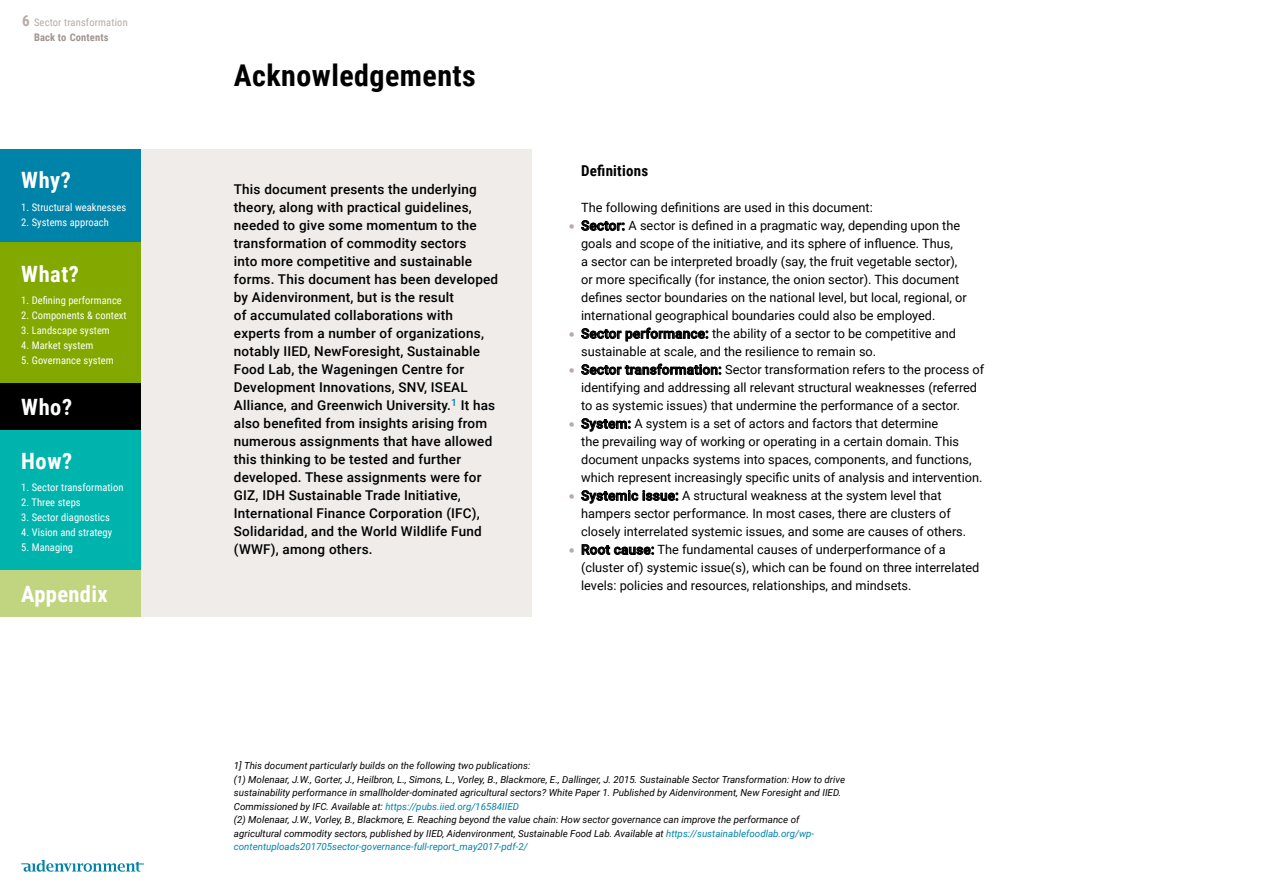
<style>
.page{position:relative;width:1263px;height:893px;background:#fff}
.page>*{position:absolute;margin:0;border:0;box-sizing:border-box;transform-origin:0 0}
.t1{font:700 30px "Roboto Condensed";letter-spacing:.015em;color:#000}
.t2{font:700 22.5px "Roboto Condensed";letter-spacing:.025em;color:#fff}
.t3{font:700 15px "Roboto Condensed";letter-spacing:.015em;color:#000}
.t4{font:700 15px "Roboto Condensed";color:#b6aaa7}
.t5{font:500 13.5px/18px "Roboto";letter-spacing:.015em;color:#000}
.t6{font:12.75px/18px "Roboto";color:#000}
.t7{font:10.5px "Roboto Condensed";letter-spacing:.005em;color:#fff}
.t8{font:10.5px "Roboto Condensed";letter-spacing:.015em;color:#b6aaa7}
.t9{font:700 10.5px "Roboto Condensed";letter-spacing:.015em;color:#a29490}
.t10{font:italic 9.75px/13.5px "Roboto";color:#000}
.s1{font-family:"Roboto Condensed";font-weight:700;font-size:18px;color:#b6aaa7}
.s2{font-weight:500;font-size:13.5px}
.s3{color:#0083a9}
</style>
<div class="page">
<div style="left:0;top:149px;width:531px;height:468px;background:#efecea"></div>
<svg style="left:21px;top:860px;width:123px;height:12px"></svg>
<div style="left:0;top:149px;width:140px;height:93px;background:#0083a9"></div>
<div style="left:0;top:429px;width:140px;height:141px;background:#00b4ae"></div>
<div style="left:0;top:383px;width:140px;height:46px;background:#000"></div>
<div style="left:0;top:570px;width:140px;height:47px;background:#c1d580"></div>
<div style="left:0;top:242px;width:140px;height:141px;background:#83a900"></div>
<p class="t4" style="left:22px;top:10px;width:9px">6</p>
<p class="t8" style="left:34px;top:15px;width:95px">Sector transformation</p>
<p class="t9" style="left:34px;top:30px;width:76px">Back to Contents</p>
<h2 class="t2" style="left:21px;top:164px;width:51px">Why?</h2>
<p class="t7" style="left:21px;top:199px;width:106px">1. Structural weaknesses</p>
<p class="t7" style="left:21px;top:214px;width:89px">2. Systems approach</p>
<h2 class="t2" style="left:21px;top:258px;width:59px">What?</h2>
<p class="t7" style="left:21px;top:293px;width:102px">1. Defining performance</p>
<p class="t7" style="left:21px;top:308px;width:107px">2. Components &amp; context</p>
<p class="t7" style="left:21px;top:323px;width:90px">3. Landscape system</p>
<p class="t7" style="left:21px;top:338px;width:74px">4. Market system</p>
<p class="t7" style="left:21px;top:353px;width:94px">5. Governance system</p>
<h2 class="t2" style="left:21px;top:391px;width:52px">Who?</h2>
<h2 class="t2" style="left:21px;top:445px;width:53px">How?</h2>
<p class="t7" style="left:21px;top:480px;width:104px">1. Sector transformation</p>
<p class="t7" style="left:21px;top:495px;width:61px">2. Three steps</p>
<p class="t7" style="left:21px;top:510px;width:90px">3. Sector diagnostics</p>
<p class="t7" style="left:21px;top:525px;width:92px">4. Vision and strategy</p>
<p class="t7" style="left:21px;top:540px;width:53px">5. Managing</p>
<h2 class="t2" style="left:21px;top:578px;width:88px">Appendix</h2>
<h1 class="t1" style="left:234px;top:55px;width:243px">Acknowledgements</h1>
<p class="t5" style="left:234px;top:180px;width:266px">This document presents the underlying theory, along with practical guidelines, needed to give some momentum to the transformation of commodity sectors<br>into more competitive and sustainable forms. This document has been developed by Aidenvironment, but is the result<br>of accumulated collaborations with experts from a number of organizations, notably IIED, NewForesight, Sustainable Food Lab, the Wageningen Centre for Development Innovations, SNV, ISEAL Alliance, and Greenwich University.<sup>1</sup> It has also benefited from insights arising from numerous assignments that have allowed this thinking to be tested and further developed. These assignments were for GIZ, IDH Sustainable Trade Initiative, International Finance Corporation (IFC), Solidaridad, and the World Wildlife Fund (WWF), among others.</p>
<p class="t3" style="left:581px;top:160px;width:69px">Definitions</p>
<p class="t6" style="left:581px;top:198px;width:293px">The following definitions are used in this document:</p>
<p class="t6" style="left:581px;top:216px;width:387px;text-indent:-13px"><span class="s1">•</span> <span class="s2">Sector:</span> A sector is defined in a pragmatic way, depending upon the goals and scope of the initiative, and its sphere of influence. Thus,<br>a sector can be interpreted broadly (say, the fruit vegetable sector), or more specifically (for instance, the onion sector). This document defines sector boundaries on the national level, but local, regional, or international geographical boundaries could also be employed.</p>
<p class="t6" style="left:581px;top:324px;width:376px;text-indent:-13px"><span class="s1">•</span> <span class="s2">Sector performance:</span> the ability of a sector to be competitive and sustainable at scale, and the resilience to remain so.</p>
<p class="t6" style="left:581px;top:360px;width:404px;text-indent:-13px"><span class="s1">•</span> <span class="s2">Sector transformation:</span> Sector transformation refers to the process of identifying and addressing all relevant structural weaknesses (referred to as systemic issues) that undermine the performance of a sector.</p>
<p class="t6" style="left:581px;top:414px;width:403px;text-indent:-13px"><span class="s1">•</span> <span class="s2">System:</span> A system is a set of actors and factors that determine<br>the prevailing way of working or operating in a certain domain. This document unpacks systems into spaces, components, and functions, which represent increasingly specific units of analysis and intervention.</p>
<p class="t6" style="left:581px;top:486px;width:387px;text-indent:-13px"><span class="s1">•</span> <span class="s2">Systemic issue:</span> A structural weakness at the system level that hampers sector performance. In most cases, there are clusters of closely interrelated systemic issues, and some are causes of others.</p>
<p class="t6" style="left:581px;top:540px;width:400px;text-indent:-13px"><span class="s1">•</span> <span class="s2">Root cause:</span> The fundamental causes of underperformance of a (cluster of) systemic issue(s), which can be found on three interrelated levels: policies and resources, relationships, and mindsets.</p>
<p class="t10" style="left:234px;top:759px;width:613px">1] This document particularly builds on the following two publications:<br>(1) Molenaar, J.W., Gorter, J., Heilbron, L., Simons, L., Vorley, B., Blackmore, E., Dallinger, J. 2015. Sustainable Sector Transformation: How to drive sustainability performance in smallholder-dominated agricultural sectors? White Paper 1. Published by Aidenvironment, New Foresight and IIED.<br>Commissioned by IFC. Available at: <span class="s3">https://pubs.iied.org/16584IIED<br></span>(2) Molenaar, J.W., Vorley, B., Blackmore, E. Reaching beyond the value chain: How sector governance can improve the performance of agricultural commodity sectors, published by IIED, Aidenvironment, Sustainable Food Lab. Available at <span class="s3">https://sustainablefoodlab.org/wp&shy;contentuploads201705sector-governance-full-report_may2017-pdf-2/</span></p>
</div>
